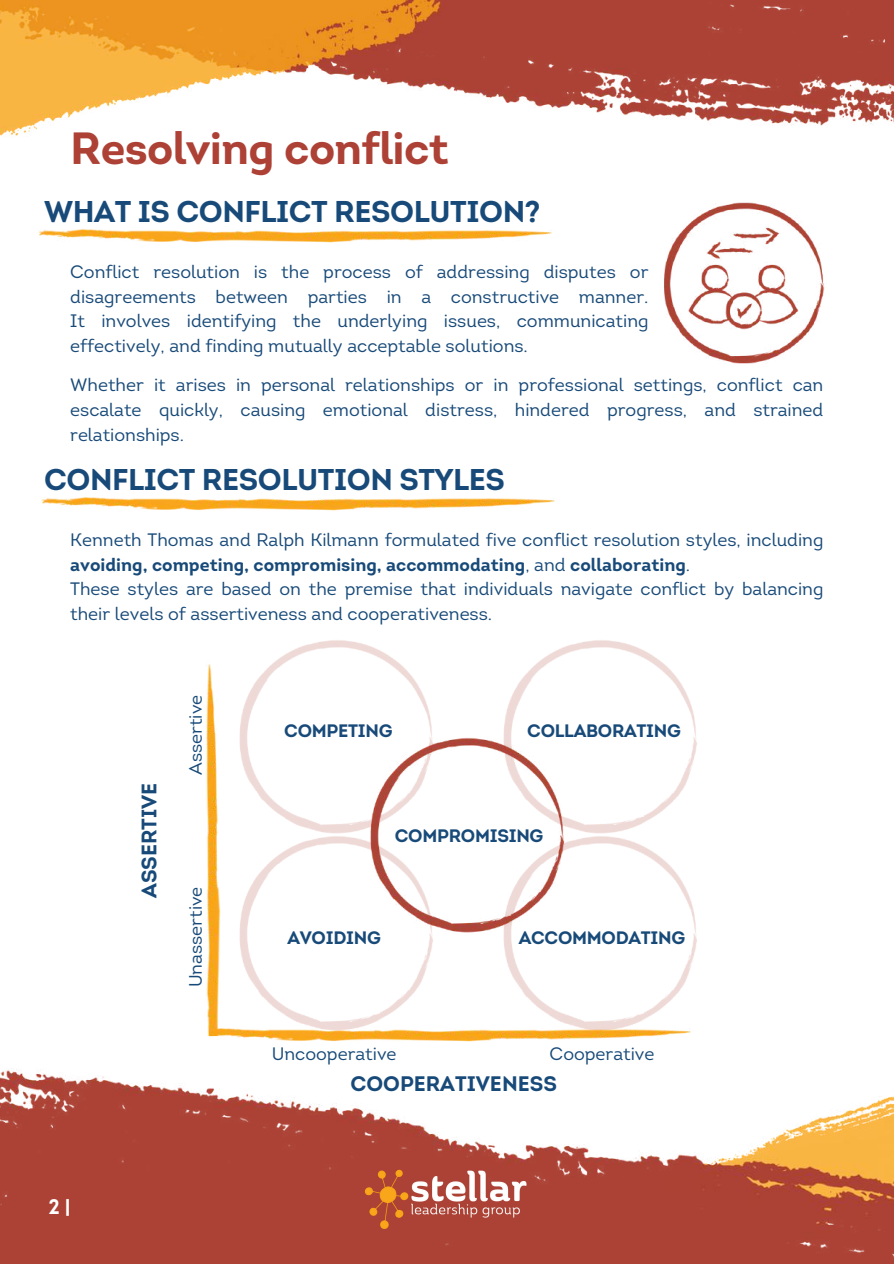
<style>
.page{position:relative;width:894px;height:1264px;background:#fff}
.page>*{position:absolute;margin:0;border:0;box-sizing:border-box;transform-origin:0 0}
.t1{font:700 45px "Intro";letter-spacing:-.015em;color:#ad4135}
.t2{font:700 30px "Intro";letter-spacing:-.015em;color:#184a79}
.t3{font:700 21px "Intro";color:#184a79}
.t4{font:700 21px "Intro";color:#fff}
.t5{font:18px/24.8px "Intro";color:#184a79;text-align:justify}
.t6{font:700 18px "Intro";letter-spacing:-.015em;color:#184a79}
.s1{font-weight:700}
</style>
<div class="page">
<img style="left:0;top:1068px;width:893px;height:195px">
<img style="left:0;top:0;width:893px;height:137px">
<img style="left:209px;top:1028px;width:444px;height:14px">
<img style="left:206px;top:664px;width:17px;height:371px">
<img style="left:236px;top:840px;width:204px;height:196px">
<img style="left:504px;top:640px;width:193px;height:190px">
<img style="left:499px;top:830px;width:198px;height:206px">
<img style="left:239px;top:640px;width:193px;height:200px">
<img style="left:366px;top:733px;width:205px;height:205px">
<img style="left:41px;top:497px;width:514px;height:14px">
<img style="left:38px;top:229px;width:514px;height:14px">
<img style="left:664px;top:202px;width:161px;height:162px">
<img style="left:360px;top:1165px;width:173px;height:69px">
<h1 class="t1" style="left:70px;top:130px;width:380px">Resolving conflict</h1>
<h2 class="t2" style="left:44px;top:199px;width:497px">WHAT IS CONFLICT RESOLUTION?</h2>
<p class="t5" style="left:70px;top:261px;width:579px">Conflict resolution is the process of addressing disputes or disagreements between parties in a constructive manner.<br>It involves identifying the underlying issues, communicating effectively, and finding mutually acceptable solutions.</p>
<p class="t5" style="left:70px;top:374px;width:754px">Whether it arises in personal relationships or in professional settings, conflict can escalate quickly, causing emotional distress, hindered progress, and strained relationships.</p>
<h2 class="t2" style="left:44px;top:467px;width:462px">CONFLICT RESOLUTION STYLES</h2>
<p class="t5" style="left:70px;top:529px;width:754px;text-align:left">Kenneth Thomas and Ralph Kilmann formulated five conflict resolution styles, including <span class="s1">avoiding, competing, compromising, accommodating</span>, and <span class="s1">collaborating</span>.<br>These styles are based on the premise that individuals navigate conflict by balancing their levels of assertiveness and cooperativeness.</p>
<p class="t4" style="left:48px;top:1197px;width:24px">2|</p>
<p class="t3" style="left:141px;top:898px;width:117px;rotate:-90deg">ASSERTIVE</p>
<p class="t5" style="left:185px;top:775px;width:82px;rotate:-90deg">Assertive</p>
<p class="t5" style="left:185px;top:987px;width:102px;rotate:-90deg">Unassertive</p>
<p class="t6" style="left:284px;top:724px;width:110px">COMPETING</p>
<p class="t6" style="left:527px;top:724px;width:155px">COLLABORATING</p>
<p class="t6" style="left:395px;top:828px;width:150px">COMPROMISING</p>
<p class="t6" style="left:287px;top:930px;width:95px">AVOIDING</p>
<p class="t6" style="left:518px;top:930px;width:168px">ACCOMMODATING</p>
<p class="t5" style="left:272px;top:1042px;width:126px">Uncooperative</p>
<p class="t5" style="left:549px;top:1042px;width:106px">Cooperative</p>
<p class="t3" style="left:350px;top:1075px;width:208px">COOPERATIVENESS</p>
</div>
